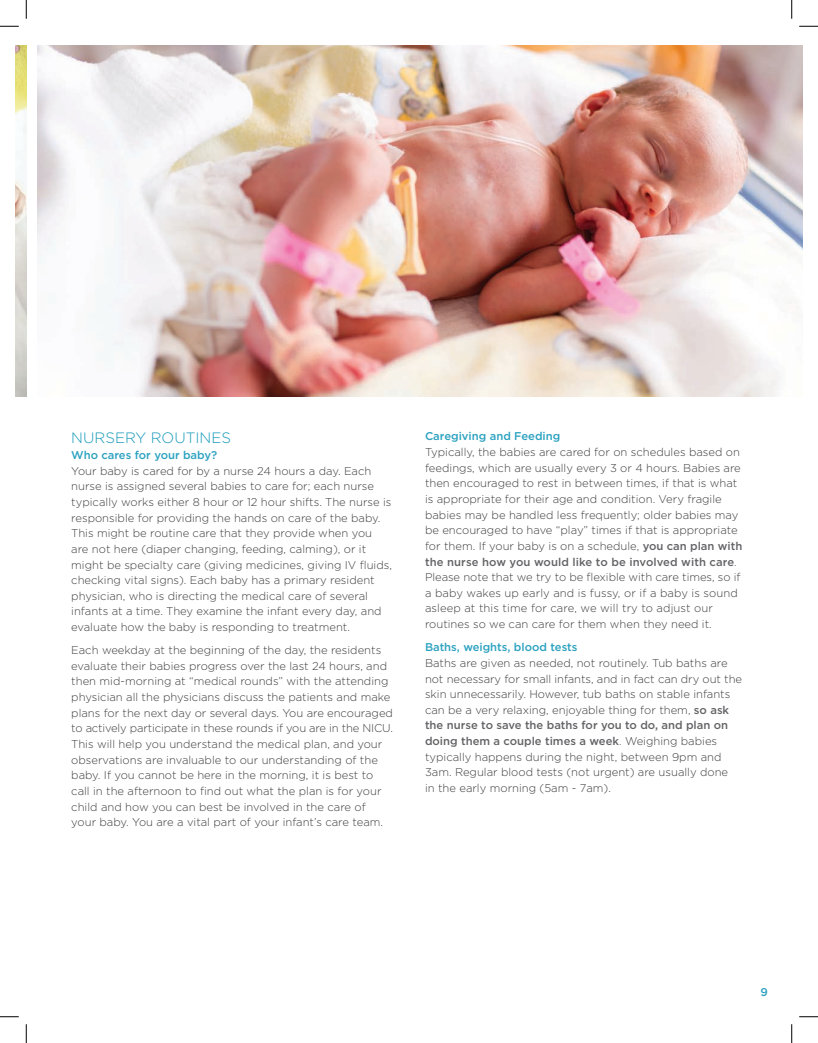
<style>
.page{position:relative;width:818px;height:1043px;background:#fff}
.page>*{position:absolute;margin:0;border:0;box-sizing:border-box;transform-origin:0 0}
.t1{font:300 15px "Gotham";color:#199ab9}
.t2{font:300 11.25px/15.6px "Gotham";color:#3e3e3f}
.t3{font:500 11.25px "Gotham";color:#2aa1bf}
.s1{font-weight:500;color:#636366}
.s2{color:#636366}
</style>
<div class="page">
<img style="left:15px;top:45px;width:11px;height:352px">
<img style="left:38px;top:45px;width:764px;height:352px">
<svg style="left:0;top:25px;width:19px;height:2px"></svg>
<svg style="left:799px;top:25px;width:19px;height:2px"></svg>
<svg style="left:0;top:1016px;width:19px;height:1px"></svg>
<svg style="left:799px;top:1016px;width:19px;height:1px"></svg>
<svg style="left:25px;top:0;width:2px;height:19px"></svg>
<svg style="left:25px;top:1024px;width:2px;height:18px"></svg>
<svg style="left:791px;top:0;width:1px;height:19px"></svg>
<svg style="left:791px;top:1024px;width:1px;height:18px"></svg>
<h1 class="t1" style="left:71px;top:428px;width:161px">NURSERY ROUTINES</h1>
<p class="t3" style="left:71px;top:448px;width:147px">Who cares for your baby?</p>
<p class="t2" style="left:71px;top:462px;width:322px">Your baby is cared for by a nurse 24 hours a day. Each nurse is assigned several babies to care for; each nurse typically works either 8 hour or 12 hour shifts. The nurse is responsible for providing the hands on care of the baby.<br>This might be routine care that they provide when you are not here (diaper changing, feeding, calming), or it might be specialty care (giving medicines, giving IV fluids, checking vital signs). Each baby has a primary resident physician, who is directing the medical care of several infants at a time. They examine the infant every day, and evaluate how the baby is responding to treatment.</p>
<p class="t2" style="left:71px;top:642px;width:323px">Each weekday at the beginning of the day, the residents evaluate their babies progress over the last 24 hours, and then mid-morning at “medical rounds” with the attending physician all the physicians discuss the patients and make plans for the next day or several days. You are encouraged to actively participate in these rounds if you are in the NICU.<br>This will help you understand the medical plan, and your observations are invaluable to our understanding of the baby. If you cannot be here in the morning, it is best to call in the afternoon to find out what the plan is for your child and how you can best be involved in the care of your baby. You are a vital part of your infant’s care team.</p>
<p class="t3" style="left:425px;top:429px;width:137px">Caregiving and Feeding</p>
<p class="t2" style="left:425px;top:444px;width:319px">Typically, the babies are cared for on schedules based on feedings, which are usually every 3 or 4 hours. Babies are then encouraged to rest in between times, if that is what is appropriate for their age and condition. Very fragile babies may be handled less frequently; older babies may be encouraged to have “play” times if that is appropriate for them. If your baby is on a schedule, <span class="s1">you can plan with the nurse how you would like to be involved with care</span><span class="s2">.<br></span>Please note that we try to be flexible with care times, so if a baby wakes up early and is fussy, or if a baby is sound asleep at this time for care, we will try to adjust our routines so we can care for them when they need it.</p>
<p class="t3" style="left:425px;top:640px;width:154px">Baths, weights, blood tests</p>
<p class="t2" style="left:425px;top:654px;width:318px">Baths are given as needed, not routinely. Tub baths are not necessary for small infants, and in fact can dry out the skin unnecessarily. However, tub baths on stable infants can be a very relaxing, enjoyable thing for them, <span class="s1">so ask the nurse to save the baths for you to do, and plan on doing them a couple times a week</span><span class="s2">.</span> Weighing babies typically happens during the night, between 9pm and 3am. Regular blood tests (not urgent) are usually done<br>in the early morning (5am - 7am).</p>
<p class="t3" style="left:760px;top:984px;width:9px">9</p>
</div>
